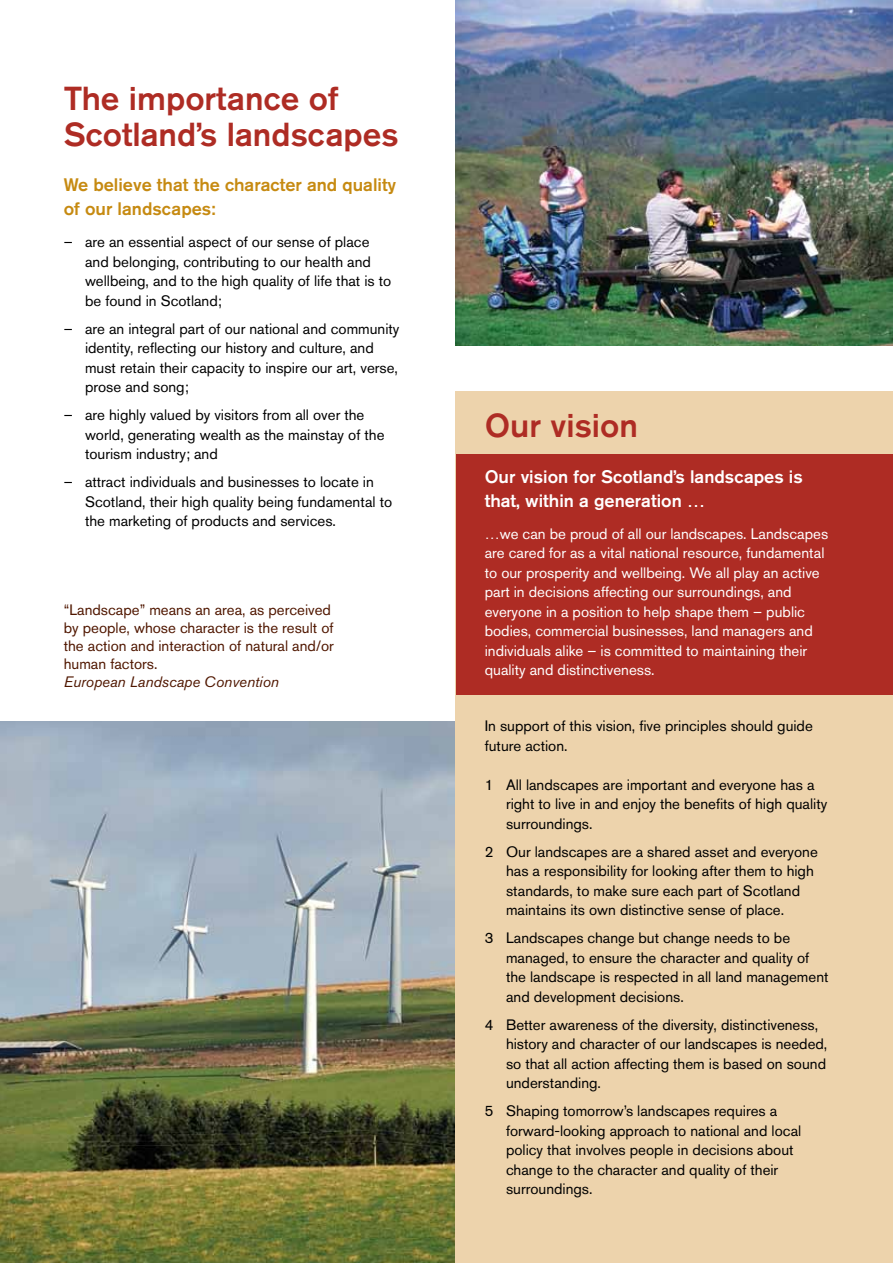
<style>
.page{position:relative;width:893px;height:1263px;background:#fff}
.page>*{position:absolute;margin:0;border:0;box-sizing:border-box;transform-origin:0 0}
.t1{font:500 33px/36px "Akzidenz Grotesk BE";color:#ae2c24}
.t2{font:500 18px/24px "Akzidenz Grotesk BE";color:#fff}
.t3{font:500 18px/24px "Akzidenz Grotesk BE";color:#c68a11}
.t4{font:15px/19.5px "Akzidenz Grotesk BE";color:#000}
.t5{font:15px/19.5px "Akzidenz Grotesk BE";color:#fff}
.t6{font:15px/18px "Akzidenz Grotesk BE";color:#501700}
.t7{font:italic 15px "Akzidenz Grotesk BE";color:#501700}
</style>
<div class="page">
<img style="left:0;top:721px;width:455px;height:542px">
<div style="left:455px;top:391px;width:438px;height:872px;background:#edd3ac"></div>
<div style="left:456px;top:454px;width:437px;height:241px;background:#ae2c24"></div>
<img style="left:455px;top:0;width:438px;height:345px">
<h1 class="t1" style="left:64px;top:80px;width:336px">The importance of<br>Scotland’s landscapes</h1>
<p class="t3" style="left:64px;top:172px;width:334px">We believe that the character and quality of our landscapes:</p>
<p class="t4" style="left:85px;top:232px;width:308px;text-indent:-21px">– are an essential aspect of our sense of place and belonging, contributing to our health and wellbeing, and to the high quality of life that is to be found in Scotland;</p>
<p class="t4" style="left:85px;top:319px;width:316px;text-indent:-21px">– are an integral part of our national and community identity, reflecting our history and culture, and must retain their capacity to inspire our art, verse, prose and song;</p>
<p class="t4" style="left:85px;top:405px;width:301px;text-indent:-21px">– are highly valued by visitors from all over the world, generating wealth as the mainstay of the tourism industry; and</p>
<p class="t4" style="left:85px;top:472px;width:309px;text-indent:-21px">– attract individuals and businesses to locate in<br>Scotland, their high quality being fundamental to the marketing of products and services.</p>
<p class="t6" style="left:64px;top:601px;width:272px">“Landscape” means an area, as perceived by people, whose character is the result of the action and interaction of natural and/or human factors.</p>
<p class="t7" style="left:64px;top:673px;width:217px">European Landscape Convention</p>
<h1 class="t1" style="left:485px;top:407px;width:155px">Our vision</h1>
<p class="t2" style="left:485px;top:464px;width:320px">Our vision for Scotland’s landscapes is that, within a generation …</p>
<p class="t5" style="left:485px;top:524px;width:345px">…we can be proud of all our landscapes. Landscapes are cared for as a vital national resource, fundamental to our prosperity and wellbeing. We all play an active part in decisions affecting our surroundings, and everyone in a position to help shape them – public bodies, commercial businesses, land managers and individuals alike – is committed to maintaining their quality and distinctiveness.</p>
<p class="t4" style="left:485px;top:716px;width:330px">In support of this vision, five principles should guide future action.</p>
<p class="t4" style="left:506px;top:775px;width:323px;text-indent:-21px">1 All landscapes are important and everyone has a right to live in and enjoy the benefits of high quality surroundings.</p>
<p class="t4" style="left:506px;top:842px;width:313px;text-indent:-21px">2 Our landscapes are a shared asset and everyone has a responsibility for looking after them to high standards, to make sure each part of Scotland maintains its own distinctive sense of place.</p>
<p class="t4" style="left:506px;top:928px;width:324px;text-indent:-21px">3 Landscapes change but change needs to be managed, to ensure the character and quality of the landscape is respected in all land management and development decisions.</p>
<p class="t4" style="left:506px;top:1015px;width:323px;text-indent:-21px">4 Better awareness of the diversity, distinctiveness, history and character of our landscapes is needed, so that all action affecting them is based on sound understanding.</p>
<p class="t4" style="left:506px;top:1101px;width:297px;text-indent:-21px">5 Shaping tomorrow’s landscapes requires a forward-looking approach to national and local policy that involves people in decisions about change to the character and quality of their surroundings.</p>
</div>
